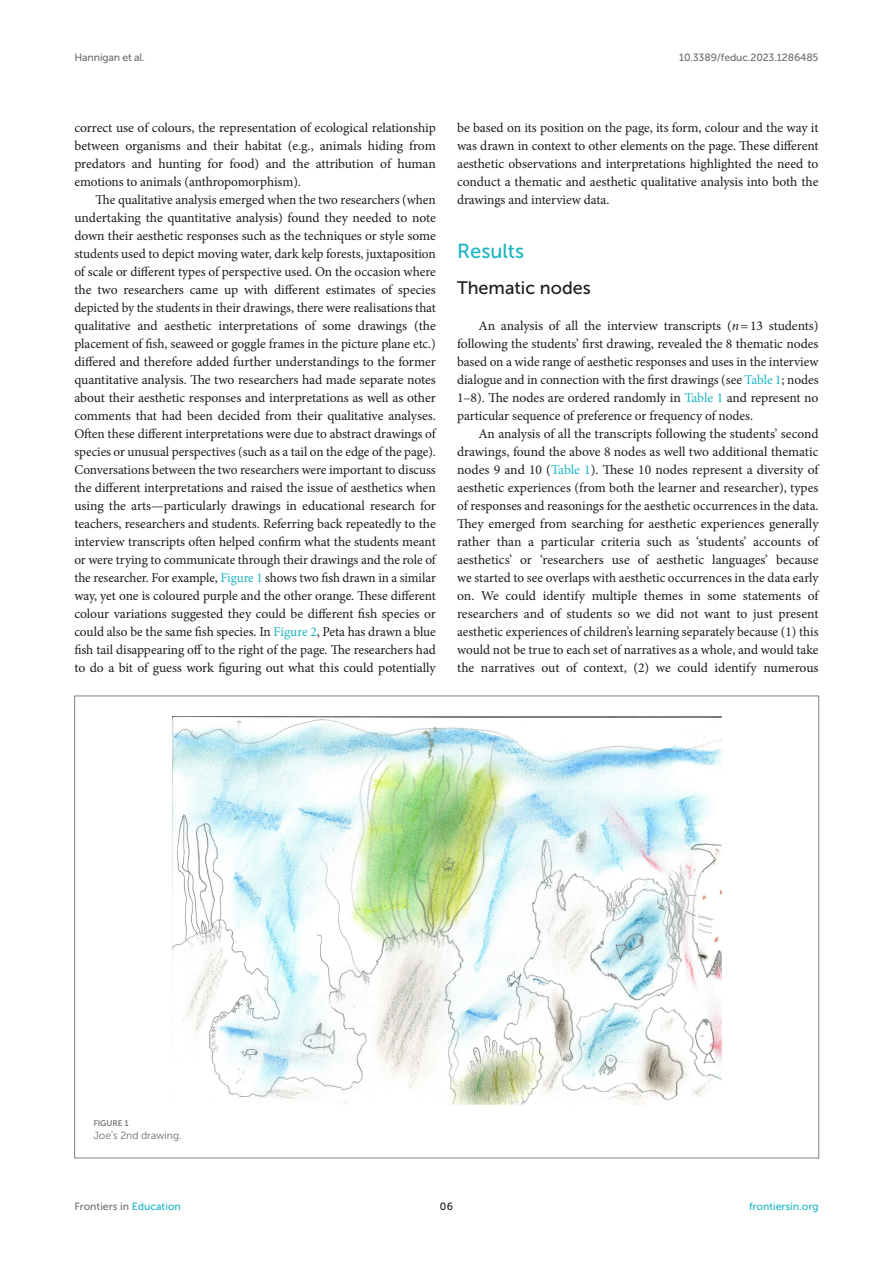
<style>
.page{position:relative;width:893px;height:1263px;background:#fff}
.page>*{position:absolute;margin:0;border:0;box-sizing:border-box;transform-origin:0 0}
.HEAD_1{font:20.25px "Museo Sans 500";color:#1db5c3}
.HEAD_2_after_HEAD_1{font:18px "Museo Sans 500";color:#1b1c1b}
.TEXT{font:13.5px/18px "Minion Pro";letter-spacing:-.005em;color:#1b1c1b;text-align:justify}
.TEXT_FLUSH{font:13.5px/18px "Minion Pro";letter-spacing:-.01em;color:#1b1c1b;text-align:justify}
.t1{font:10.5px "Museo Sans 500";letter-spacing:-.015em;color:#706f70}
.FIG_LEG{font:10.5px "Museo Sans 300";letter-spacing:-.01em;color:#706f70}
.t2{font:10.5px "Museo Sans 500";color:#1db5c3}
.t3{font:10.5px "Museo Sans 500";color:#1b1c1b}
.FIG_HD{font:8.25px "Museo Sans 700";letter-spacing:-.01em;color:#7e7f7f}
.s1{color:#1db5c3}
.s2{font-style:italic}
</style>
<div class="page">
<img style="left:172px;top:716px;width:550px;height:389px">
<p class="t1" style="left:74px;top:51px;width:72px">Hannigan et al.</p>
<p class="t1" style="left:679px;top:51px;width:141px">10.3389/feduc.2023.1286485</p>
<p class="TEXT_FLUSH" style="left:74px;top:119px;width:363px">correct use of colours, the representation of ecological relationship between organisms and their habitat (e.g., animals hiding from predators and hunting for food) and the attribution of human emotions to animals (anthropomorphism).</p>
<p class="TEXT" style="left:74px;top:191px;width:363px;text-indent:21px">The qualitative analysis emerged when the two researchers (when undertaking the quantitative analysis) found they needed to note down their aesthetic responses such as the techniques or style some students used to depict moving water, dark kelp forests, juxtaposition of scale or different types of perspective used. On the occasion where the two researchers came up with different estimates of species depicted by the students in their drawings, there were realisations that qualitative and aesthetic interpretations of some drawings (the placement of fish, seaweed or goggle frames in the picture plane etc.) differed and therefore added further understandings to the former quantitative analysis. The two researchers had made separate notes about their aesthetic responses and interpretations as well as other comments that had been decided from their qualitative analyses.<br>Often these different interpretations were due to abstract drawings of species or unusual perspectives (such as a tail on the edge of the page).<br>Conversations between the two researchers were important to discuss the different interpretations and raised the issue of aesthetics when using the arts—particularly drawings in educational research for teachers, researchers and students. Referring back repeatedly to the interview transcripts often helped confirm what the students meant or were trying to communicate through their drawings and the role of the researcher. For example, <span class="s1">Figure 1</span> shows two fish drawn in a similar way, yet one is coloured purple and the other orange. These different colour variations suggested they could be different fish species or could also be the same fish species. In <span class="s1">Figure 2</span>, Peta has drawn a blue fish tail disappearing off to the right of the page. The researchers had to do a bit of guess work figuring out what this could potentially</p>
<p class="TEXT" style="left:457px;top:119px;width:363px">be based on its position on the page, its form, colour and the way it was drawn in context to other elements on the page. These different aesthetic observations and interpretations highlighted the need to conduct a thematic and aesthetic qualitative analysis into both the drawings and interview data.</p>
<p class="HEAD_1" style="left:457px;top:240px;width:69px">Results</p>
<p class="HEAD_2_after_HEAD_1" style="left:457px;top:278px;width:135px">Thematic nodes</p>
<p class="TEXT_FLUSH" style="left:457px;top:317px;width:363px;text-indent:21px">An analysis of all the interview transcripts (<span class="s2">n</span>=13 students) following the students’ first drawing, revealed the 8 thematic nodes based on a wide range of aesthetic responses and uses in the interview dialogue and in connection with the first drawings (see <span class="s1">Table 1</span>; nodes 1–8). The nodes are ordered randomly in <span class="s1">Table 1</span> and represent no particular sequence of preference or frequency of nodes.</p>
<p class="TEXT" style="left:457px;top:425px;width:363px;text-indent:21px">An analysis of all the transcripts following the students’ second drawings, found the above 8 nodes as well two additional thematic nodes 9 and 10 (<span class="s1">Table 1</span>). These 10 nodes represent a diversity of aesthetic experiences (from both the learner and researcher), types of responses and reasonings for the aesthetic occurrences in the data.<br>They emerged from searching for aesthetic experiences generally rather than a particular criteria such as ‘students’ accounts of aesthetics’ or ‘researchers use of aesthetic languages’ because we started to see overlaps with aesthetic occurrences in the data early on. We could identify multiple themes in some statements of researchers and of students so we did not want to just present aesthetic experiences of children’s learning separately because (1) this would not be true to each set of narratives as a whole, and would take the narratives out of context, (2) we could identify numerous</p>
<p class="FIG_HD" style="left:94px;top:1118px;width:37px">FIGURE 1</p>
<p class="FIG_LEG" style="left:94px;top:1130px;width:90px">Joe’s 2nd drawing.</p>
<p class="t1" style="left:74px;top:1200px;width:108px">Frontiers in <span class="s1">Education</span></p>
<p class="t3" style="left:440px;top:1200px;width:15px">06</p>
<p class="t2" style="left:749px;top:1200px;width:71px">frontiersin.org</p>
</div>
